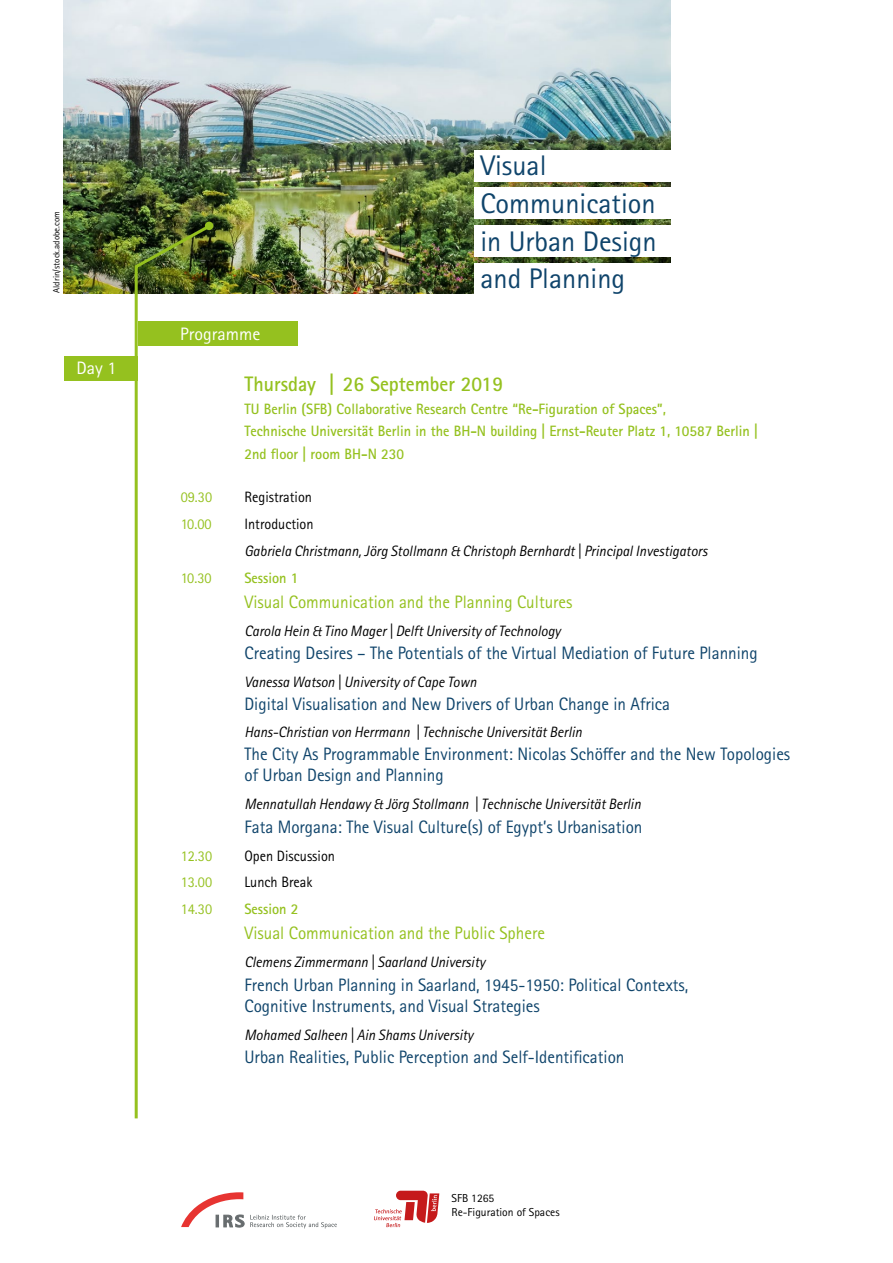
<style>
.page{position:relative;width:893px;height:1263px;background:#fff}
.page>*{position:absolute;margin:0;border:0;box-sizing:border-box;transform-origin:0 0}
.t1{font:28.35px/37.7px "Rotis Sans Serif Pro";color:#0f446b}
.t2{font:700 21px "Rotis Sans Serif Pro";color:#95c11f;scale:.95 1}
.t3{font:18px/21px "Rotis Sans Serif Pro";color:#0f446b;scale:.95 1}
.t4{font:18px "Rotis Sans Serif Pro";color:#95c11f;scale:.95 1}
.t5{font:18px "Rotis Sans Serif Pro";color:#fff}
.t6{font:italic 15px "Rotis Sans Serif Pro";color:#000;scale:.95 1}
.t7{font:700 15px/22.5px "Rotis Sans Serif Pro";color:#95c11f;scale:.95 1}
.t8{font:15px "Rotis Sans Serif Pro";color:#000;scale:.95 1}
.t9{font:15px "Rotis Sans Serif Pro";color:#95c11f;scale:.95 1}
.t10{font:11.55px/14px "Rotis Sans Serif Pro";color:#000}
.t11{font:9px "Rotis Sans Serif Pro";color:#000}
</style>
<div class="page">
<svg style="left:250px;top:1215px;width:87px;height:13px"></svg>
<svg style="left:181px;top:1192px;width:63px;height:36px"></svg>
<svg style="left:374px;top:1191px;width:65px;height:36px"></svg>
<div style="left:64px;top:356px;width:74px;height:24px;background:#95c11f"></div>
<div style="left:138px;top:321px;width:160px;height:24px;background:#95c11f"></div>
<img style="left:64px;top:0;width:606px;height:293px">
<div style="left:474px;top:187px;width:212px;height:32px;background:#fff"></div>
<div style="left:474px;top:225px;width:221px;height:32px;background:#fff"></div>
<div style="left:474px;top:150px;width:212px;height:31px;background:#fff"></div>
<div style="left:474px;top:263px;width:212px;height:31px;background:#fff"></div>
<svg style="left:133px;top:220px;width:84px;height:899px"></svg>
<p class="t11" style="left:51px;top:293px;width:83px;rotate:-90deg">Aldrin/stock.adobe.com</p>
<p class="t5" style="left:77px;top:358px;width:41px">Day 1</p>
<h1 class="t1" style="left:480px;top:147px;width:68px">Visual</h1>
<h1 class="t1" style="left:480px;top:185px;width:178px">Communication in Urban Design</h1>
<p class="t5" style="left:180px;top:323px;width:82px">Programme</p>
<h1 class="t1" style="left:480px;top:260px;width:146px">and Planning</h1>
<p class="t2" style="left:244px;top:371px;width:274px">Thursday | 26 September 2019</p>
<p class="t7" style="left:244px;top:397px;width:542px">TU Berlin (SFB) Collaborative Research Centre “Re-Figuration of Spaces”,<br>Technische Universität Berlin in the BH-N building | Ernst-Reuter Platz 1, 10587 Berlin |<br>2nd floor | room BH-N 230</p>
<p class="t9" style="left:181px;top:488px;width:35px">09.30</p>
<p class="t8" style="left:244px;top:488px;width:73px">Registration</p>
<p class="t9" style="left:181px;top:515px;width:34px">10.00</p>
<p class="t8" style="left:244px;top:515px;width:74px">Introduction</p>
<p class="t6" style="left:244px;top:542px;width:489px">Gabriela Christmann, Jörg Stollmann &amp; Christoph Bernhardt | Principal Investigators</p>
<p class="t9" style="left:181px;top:569px;width:34px">10.30</p>
<p class="t7" style="left:244px;top:566px;width:58px">Session 1</p>
<p class="t4" style="left:244px;top:591px;width:347px">Visual Communication and the Planning Cultures</p>
<p class="t6" style="left:244px;top:622px;width:334px">Carola Hein &amp; Tino Mager | Delft University of Technology</p>
<p class="t3" style="left:244px;top:643px;width:542px">Creating Desires – The Potentials of the Virtual Mediation of Future Planning</p>
<p class="t6" style="left:244px;top:673px;width:246px">Vanessa Watson | University of Cape Town</p>
<p class="t3" style="left:244px;top:694px;width:449px">Digital Visualisation and New Drivers of Urban Change in Africa</p>
<p class="t6" style="left:244px;top:723px;width:357px">Hans-Christian von Herrmann | Technische Universität Berlin</p>
<p class="t3" style="left:244px;top:744px;width:576px">The City As Programmable Environment: Nicolas Schöffer and the New Topologies of Urban Design and Planning</p>
<p class="t6" style="left:244px;top:795px;width:419px">Mennatullah Hendawy &amp; Jörg Stollmann | Technische Universität Berlin</p>
<p class="t3" style="left:244px;top:816px;width:420px">Fata Morgana: The Visual Culture(s) of Egypt’s Urbanisation</p>
<p class="t9" style="left:181px;top:847px;width:35px">12.30</p>
<p class="t8" style="left:244px;top:847px;width:97px">Open Discussion</p>
<p class="t9" style="left:181px;top:873px;width:35px">13.00</p>
<p class="t8" style="left:244px;top:873px;width:73px">Lunch Break</p>
<p class="t9" style="left:181px;top:900px;width:35px">14.30</p>
<p class="t7" style="left:244px;top:898px;width:58px">Session 2</p>
<p class="t4" style="left:244px;top:923px;width:318px">Visual Communication and the Public Sphere</p>
<p class="t6" style="left:244px;top:953px;width:255px">Clemens Zimmermann | Saarland University</p>
<p class="t3" style="left:244px;top:974px;width:469px">French Urban Planning in Saarland, 1945-1950: Political Contexts,<br>Cognitive Instruments, and Visual Strategies</p>
<p class="t6" style="left:244px;top:1026px;width:242px">Mohamed Salheen | Ain Shams University</p>
<p class="t3" style="left:244px;top:1046px;width:401px">Urban Realities, Public Perception and Self-Identification</p>
<p class="t10" style="left:452px;top:1191px;width:110px">SFB 1265<br>Re-Figuration of Spaces</p>
</div>
